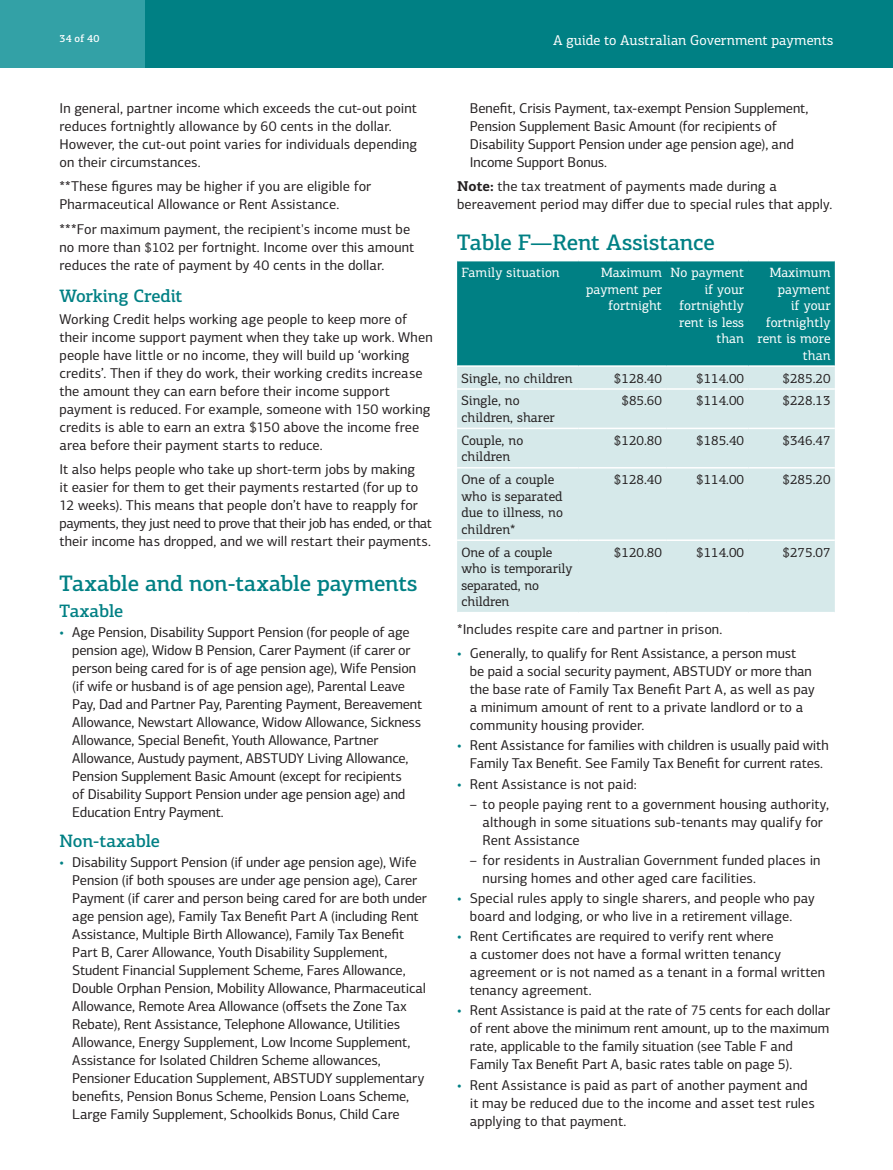
<style>
.page{position:relative;width:893px;height:1170px;background:#fff}
.page>*{position:absolute;margin:0;border:0;box-sizing:border-box;transform-origin:0 0}
.t1{font:500 22.5px "PF Centro Slab Pro";letter-spacing:-.015em;color:#008084}
.t2{font:500 18px "PF Centro Slab Pro";letter-spacing:-.015em;color:#008084}
.t3{font:14.25px/18px "PF Centro Sans Pro";letter-spacing:-.005em;color:#231f20}
.t4{font:14.25px "PF Centro Slab Pro";color:#fff}
.t5{font:13.5px/16.5px "PF Centro Slab Pro";color:#231f20}
.t6{font:13.5px/16.5px "PF Centro Slab Pro";color:#fff;text-align:right}
.t7{font:500 10.5px "PF Centro Slab Pro";color:#fff}
.s1{font-family:"PF Centro Slab Pro";font-size:13.5px}
.s2{color:#008084}
.s3{font-family:"PF Centro Slab Pro";font-weight:700}
</style>
<div class="page">
<div style="left:0;top:0;width:893px;height:68px;background:#008084"></div>
<div style="left:0;top:0;width:145px;height:68px;background:#33a1a6"></div>
<div style="left:457px;top:261px;width:378px;height:104px;background:#008084"></div>
<div style="left:457px;top:367px;width:378px;height:245px;background:#d6e9ea"></div>
<hr style="left:457px;top:388px;width:121px;height:2px;background:#fff">
<hr style="left:578px;top:388px;width:88px;height:2px;background:#fff">
<hr style="left:666px;top:388px;width:82px;height:2px;background:#fff">
<hr style="left:748px;top:388px;width:87px;height:2px;background:#fff">
<hr style="left:457px;top:427px;width:121px;height:2px;background:#fff">
<hr style="left:578px;top:427px;width:88px;height:2px;background:#fff">
<hr style="left:666px;top:427px;width:82px;height:2px;background:#fff">
<hr style="left:748px;top:427px;width:87px;height:2px;background:#fff">
<hr style="left:457px;top:467px;width:121px;height:1px;background:#fff">
<hr style="left:578px;top:467px;width:88px;height:1px;background:#fff">
<hr style="left:666px;top:467px;width:82px;height:1px;background:#fff">
<hr style="left:748px;top:467px;width:87px;height:1px;background:#fff">
<hr style="left:457px;top:539px;width:121px;height:2px;background:#fff">
<hr style="left:578px;top:539px;width:88px;height:2px;background:#fff">
<hr style="left:666px;top:539px;width:82px;height:2px;background:#fff">
<hr style="left:748px;top:539px;width:87px;height:2px;background:#fff">
<p class="t7" style="left:60px;top:32px;width:42px">34 of 40</p>
<p class="t4" style="left:553px;top:31px;width:282px">A guide to Australian Government payments</p>
<p class="t3" style="left:60px;top:99px;width:359px">In general, partner income which exceeds the cut-out point reduces fortnightly allowance by 60 cents in the dollar.<br>However, the cut-out point varies for individuals depending on their circumstances.</p>
<p class="t3" style="left:60px;top:177px;width:313px">**These figures may be higher if you are eligible for<br>Pharmaceutical Allowance or Rent Assistance.</p>
<p class="t3" style="left:60px;top:220px;width:356px">***For maximum payment, the recipient's income must be no more than <span class="s1">$102</span> per fortnight. Income over this amount reduces the rate of payment by 40 cents in the dollar.</p>
<p class="t2" style="left:60px;top:284px;width:124px">Working Credit</p>
<p class="t3" style="left:60px;top:310px;width:375px">Working Credit helps working age people to keep more of their income support payment when they take up work. When people have little or no income, they will build up ‘working credits’. Then if they do work, their working credits increase the amount they can earn before their income support payment is reduced. For example, someone with 150 working credits is able to earn an extra $150 above the income free area before their payment starts to reduce.</p>
<p class="t3" style="left:60px;top:460px;width:374px">It also helps people who take up short-term jobs by making<br>it easier for them to get their payments restarted (for up to 12 weeks). This means that people don’t have to reapply for payments, they just need to prove that their job has ended, or that their income has dropped, and we will restart their payments.</p>
<h1 class="t1" style="left:60px;top:569px;width:360px">Taxable and non-taxable payments</h1>
<p class="t2" style="left:60px;top:599px;width:65px">Taxable</p>
<p class="t3" style="left:72px;top:622px;width:351px;text-indent:-13px"><span class="s2">•</span> Age Pension, Disability Support Pension (for people of age pension age), Widow B Pension, Carer Payment (if carer or person being cared for is of age pension age), Wife Pension (if wife or husband is of age pension age), Parental Leave Pay, Dad and Partner Pay, Parenting Payment, Bereavement Allowance, Newstart Allowance, Widow Allowance, Sickness Allowance, Special Benefit, Youth Allowance, Partner Allowance, Austudy payment, ABSTUDY Living Allowance, Pension Supplement Basic Amount (except for recipients<br>of Disability Support Pension under age pension age) and Education Entry Payment.</p>
<p class="t2" style="left:60px;top:829px;width:102px">Non-taxable</p>
<p class="t3" style="left:72px;top:852px;width:356px;text-indent:-13px"><span class="s2">•</span> Disability Support Pension (if under age pension age), Wife Pension (if both spouses are under age pension age), Carer Payment (if carer and person being cared for are both under age pension age), Family Tax Benefit Part A (including Rent Assistance, Multiple Birth Allowance), Family Tax Benefit Part B, Carer Allowance, Youth Disability Supplement, Student Financial Supplement Scheme, Fares Allowance, Double Orphan Pension, Mobility Allowance, Pharmaceutical Allowance, Remote Area Allowance (offsets the Zone Tax Rebate), Rent Assistance, Telephone Allowance, Utilities Allowance, Energy Supplement, Low Income Supplement, Assistance for Isolated Children Scheme allowances, Pensioner Education Supplement, ABSTUDY supplementary benefits, Pension Bonus Scheme, Pension Loans Scheme, Large Family Supplement, Schoolkids Bonus, Child Care</p>
<p class="t3" style="left:470px;top:99px;width:340px">Benefit, Crisis Payment, tax-exempt Pension Supplement, Pension Supplement Basic Amount (for recipients of Disability Support Pension under age pension age), and Income Support Bonus.</p>
<p class="t3" style="left:457px;top:177px;width:377px"><span class="s3">Note:</span> the tax treatment of payments made during a bereavement period may differ due to special rules that apply.</p>
<h1 class="t1" style="left:457px;top:228px;width:259px">Table F—Rent Assistance</h1>
<p class="t6" style="left:461px;top:264px;width:100px">Family situation</p>
<p class="t6" style="left:586px;top:264px;width:77px">Maximum payment per fortnight</p>
<p class="t6" style="left:671px;top:264px;width:75px">No payment if your fortnightly rent is less than</p>
<p class="t6" style="left:757px;top:264px;width:75px">Maximum payment<br>if your fortnightly rent is more than</p>
<p class="t5" style="left:461px;top:369px;width:113px">Single, no children</p>
<p class="t5" style="left:614px;top:369px;width:50px">$128.40</p>
<p class="t5" style="left:696px;top:369px;width:50px">$114.00</p>
<p class="t5" style="left:783px;top:369px;width:50px">$285.20</p>
<p class="t5" style="left:461px;top:392px;width:95px">Single, no children, sharer</p>
<p class="t5" style="left:621px;top:392px;width:42px">$85.60</p>
<p class="t5" style="left:696px;top:392px;width:50px">$114.00</p>
<p class="t5" style="left:783px;top:392px;width:50px">$228.13</p>
<p class="t5" style="left:461px;top:432px;width:63px">Couple, no children</p>
<p class="t5" style="left:614px;top:432px;width:50px">$120.80</p>
<p class="t5" style="left:696px;top:432px;width:50px">$185.40</p>
<p class="t5" style="left:783px;top:432px;width:50px">$346.47</p>
<p class="t5" style="left:461px;top:471px;width:103px">One of a couple who is separated due to illness, no children*</p>
<p class="t5" style="left:614px;top:471px;width:50px">$128.40</p>
<p class="t5" style="left:696px;top:471px;width:50px">$114.00</p>
<p class="t5" style="left:783px;top:471px;width:50px">$285.20</p>
<p class="t5" style="left:461px;top:543px;width:113px">One of a couple who is temporarily separated, no children</p>
<p class="t5" style="left:614px;top:543px;width:50px">$120.80</p>
<p class="t5" style="left:696px;top:543px;width:50px">$114.00</p>
<p class="t5" style="left:783px;top:543px;width:50px">$275.07</p>
<p class="t3" style="left:457px;top:620px;width:267px">*Includes respite care and partner in prison.</p>
<p class="t3" style="left:470px;top:644px;width:346px;text-indent:-13px"><span class="s2">•</span> Generally, to qualify for Rent Assistance, a person must<br>be paid a social security payment, ABSTUDY or more than the base rate of Family Tax Benefit Part A, as well as pay a minimum amount of rent to a private landlord or to a community housing provider.</p>
<p class="t3" style="left:457px;top:736px;width:373px;text-align:center"><span class="s2">•</span> Rent Assistance for families with children is usually paid with<br>Family Tax Benefit. See Family Tax Benefit for current rates.</p>
<p class="t3" style="left:457px;top:774px;width:181px"><span class="s2">•</span> Rent Assistance is not paid:</p>
<p class="t3" style="left:483px;top:794px;width:348px;text-indent:-13px">– to people paying rent to a government housing authority, although in some situations sub-tenants may qualify for<br>Rent Assistance</p>
<p class="t3" style="left:483px;top:851px;width:339px;text-indent:-13px">– for residents in Australian Government funded places in nursing homes and other aged care facilities.</p>
<p class="t3" style="left:470px;top:889px;width:346px;text-indent:-13px"><span class="s2">•</span> Special rules apply to single sharers, and people who pay board and lodging, or who live in a retirement village.</p>
<p class="t3" style="left:470px;top:927px;width:357px;text-indent:-13px"><span class="s2">•</span> Rent Certificates are required to verify rent where<br>a customer does not have a formal written tenancy agreement or is not named as a tenant in a formal written tenancy agreement.</p>
<p class="t3" style="left:470px;top:1001px;width:362px;text-indent:-13px"><span class="s2">•</span> Rent Assistance is paid at the rate of 75 cents for each dollar of rent above the minimum rent amount, up to the maximum rate, applicable to the family situation (see Table F and Family Tax Benefit Part A, basic rates table on page 5).</p>
<p class="t3" style="left:470px;top:1075px;width:346px;text-indent:-13px"><span class="s2">•</span> Rent Assistance is paid as part of another payment and it may be reduced due to the income and asset test rules applying to that payment.</p>
</div>
